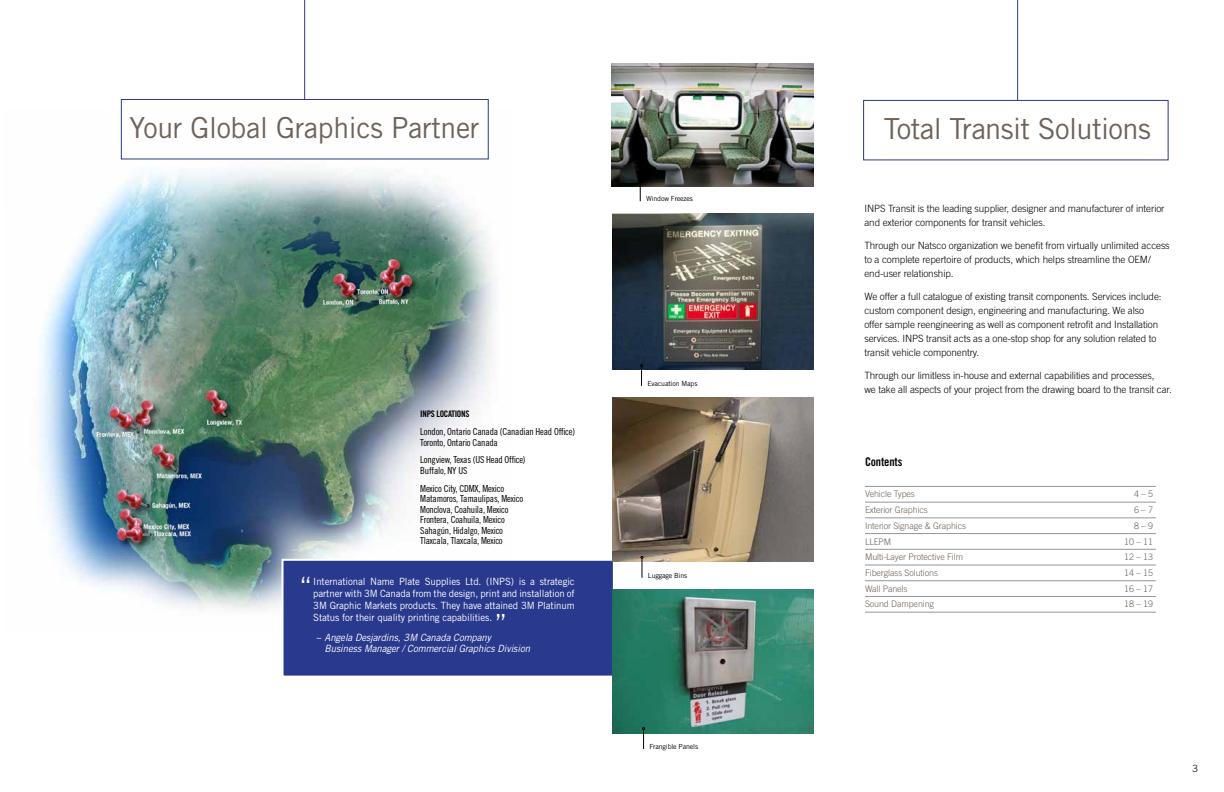
<style>
.page{position:relative;width:1224px;height:792px;background:#fff}
.page>*{position:absolute;margin:0;border:0;box-sizing:border-box;transform-origin:0 0}
.t1{font:29px "Trade Gothic";letter-spacing:-.01em;color:#6e6259}
.t2{font:25px "Trade Gothic";color:#fff}
.t3{font:12px "Trade Gothic LT Std Bd Cn 20";letter-spacing:-.01em;color:#000}
.t4{font:300 10px/14px "Trade Gothic LT Std";letter-spacing:-.01em;color:#000}
.t5{font:10px/12px "Trade Gothic";letter-spacing:-.01em;color:#fff;text-align:justify;scale:.96 1}
.t6{font:italic 10px/11px "Trade Gothic";letter-spacing:-.01em;color:#fff;scale:.96 1}
.t7{font:9.7px/10.5px "Trade Gothic LT Std Cn 18";letter-spacing:-.02em;color:#000}
.t8{font:300 9px "Trade Gothic LT Std";letter-spacing:-.01em;color:#6e6259}
.t9{font:9px "Trade Gothic LT Std Bd Cn 20";letter-spacing:-.03em;color:#000}
.t10{font:7px "Trade Gothic";letter-spacing:-.02em;color:#000}
.s1{font-style:normal}
</style>
<div class="page">
<img style="left:39px;top:110px;width:457px;height:501px">
<div style="left:282px;top:559px;width:333px;height:119px;background:#29398d;border:2px solid #fff"></div>
<hr style="left:865px;top:486px;width:291px;height:1px;background:#949598">
<hr style="left:865px;top:502px;width:291px;height:1px;background:#949598">
<hr style="left:865px;top:518px;width:291px;height:1px;background:#949598">
<hr style="left:865px;top:533px;width:291px;height:1px;background:#949598">
<hr style="left:865px;top:549px;width:291px;height:1px;background:#949598">
<hr style="left:865px;top:565px;width:291px;height:1px;background:#949598">
<hr style="left:865px;top:580px;width:291px;height:1px;background:#949598">
<hr style="left:865px;top:596px;width:291px;height:1px;background:#949598">
<hr style="left:865px;top:612px;width:291px;height:1px;background:#949598">
<div style="left:863px;top:100px;width:306px;height:60px;border:1px solid #29398d"></div>
<div style="left:121px;top:99px;width:368px;height:60px;border:1px solid #29398d"></div>
<hr style="left:1017px;top:0;width:1px;height:101px;background:#29398d">
<hr style="left:304px;top:0;width:1px;height:100px;background:#29398d">
<img style="left:612px;top:398px;width:202px;height:164px">
<img style="left:612px;top:63px;width:202px;height:123px">
<img style="left:612px;top:214px;width:202px;height:156px">
<svg style="left:639px;top:180px;width:2px;height:21px"></svg>
<svg style="left:641px;top:556px;width:2px;height:22px"></svg>
<img style="left:613px;top:589px;width:201px;height:144px">
<svg style="left:642px;top:727px;width:3px;height:22px"></svg>
<svg style="left:640px;top:364px;width:3px;height:22px"></svg>
<h1 class="t1" style="left:129px;top:111px;width:351px">Your Global Graphics Partner</h1>
<h1 class="t1" style="left:884px;top:111px;width:269px">Total Transit Solutions</h1>
<p class="t9" style="left:420px;top:409px;width:51px">INPS LOCATIONS</p>
<p class="t7" style="left:420px;top:426px;width:156px">London, Ontario Canada (Canadian Head Office)<br>Toronto, Ontario Canada</p>
<p class="t7" style="left:420px;top:455px;width:107px">Longview, Texas (US Head Office)<br>Buffalo, NY US</p>
<p class="t7" style="left:420px;top:483px;width:104px">Mexico City, CDMX, Mexico<br>Matamoros, Tamaulipas, Mexico<br>Monclova, Coahuila, Mexico<br>Frontera, Coahuila, Mexico<br>Sahagún, Hidalgo, Mexico<br>Tlaxcala, Tlaxcala, Mexico</p>
<h2 class="t2" style="left:300px;top:571px;width:14px">“</h2>
<p class="t5" style="left:313px;top:576px;width:274px">International Name Plate Supplies Ltd. (INPS) is a strategic partner with 3M Canada from the design, print and installation of 3M Graphic Markets products. They have attained 3M Platinum Status for their quality printing capabilities.</p>
<p class="t6" style="left:325px;top:632px;width:215px;text-indent:-8px"><span class="s1">~</span> Angela Desjardins, 3M Canada Company<br>Business Manager / Commercial Graphics Division</p>
<h2 class="t2" style="left:495px;top:608px;width:14px">”</h2>
<p class="t10" style="left:646px;top:194px;width:48px">Window Freezes</p>
<p class="t10" style="left:647px;top:379px;width:51px">Evacuation Maps</p>
<p class="t10" style="left:648px;top:571px;width:41px">Luggage Bins</p>
<p class="t4" style="left:864px;top:202px;width:302px">INPS Transit is the leading supplier, designer and manufacturer of interior and exterior components for transit vehicles.</p>
<p class="t4" style="left:864px;top:239px;width:307px">Through our Natsco organization we benefit from virtually unlimited access to a complete repertoire of products, which helps streamline the OEM/ end-user relationship.</p>
<p class="t4" style="left:864px;top:290px;width:299px">We offer a full catalogue of existing transit components. Services include: custom component design, engineering and manufacturing. We also offer sample reengineering as well as component retrofit and Installation services. INPS transit acts as a one-stop shop for any solution related to transit vehicle componentry.</p>
<p class="t4" style="left:864px;top:369px;width:309px">Through our limitless in-house and external capabilities and processes,<br>we take all aspects of your project from the drawing board to the transit car.</p>
<p class="t3" style="left:865px;top:454px;width:39px">Contents</p>
<p class="t8" style="left:865px;top:489px;width:51px">Vehicle Types</p>
<p class="t8" style="left:1134px;top:489px;width:20px">4 – 5</p>
<p class="t8" style="left:865px;top:505px;width:64px">Exterior Graphics</p>
<p class="t8" style="left:1134px;top:505px;width:20px">6 – 7</p>
<p class="t8" style="left:865px;top:520px;width:103px">Interior Signage &amp; Graphics</p>
<p class="t8" style="left:1134px;top:520px;width:20px">8 – 9</p>
<p class="t8" style="left:865px;top:536px;width:28px">LLEPM</p>
<p class="t8" style="left:1124px;top:536px;width:30px">10 – 11</p>
<p class="t8" style="left:865px;top:552px;width:100px">Multi-Layer Protective Film</p>
<p class="t8" style="left:1124px;top:552px;width:30px">12 – 13</p>
<p class="t8" style="left:865px;top:567px;width:75px">Fiberglass Solutions</p>
<p class="t8" style="left:1124px;top:567px;width:30px">14 – 15</p>
<p class="t8" style="left:865px;top:583px;width:44px">Wall Panels</p>
<p class="t8" style="left:1124px;top:583px;width:30px">16 – 17</p>
<p class="t8" style="left:865px;top:599px;width:71px">Sound Dampening</p>
<p class="t8" style="left:1124px;top:599px;width:30px">18 – 19</p>
<p class="t10" style="left:650px;top:742px;width:50px">Frangible Panels</p>
<p class="t4" style="left:1193px;top:761px;width:7px">3</p>
</div>
